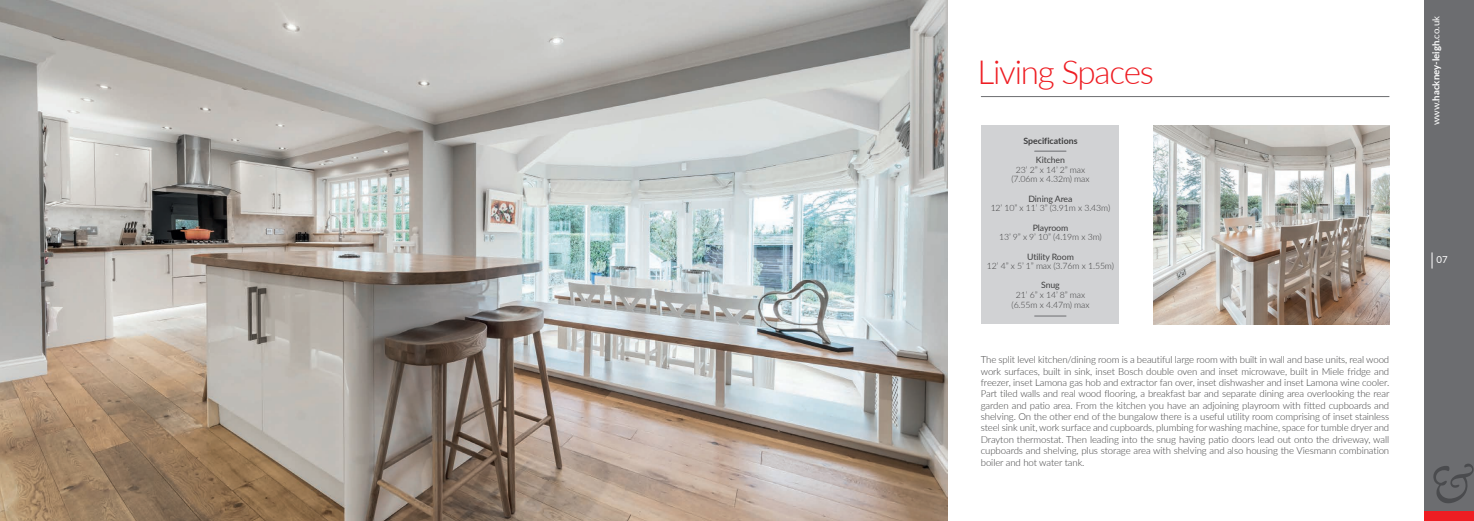
<style>
.page{position:relative;width:1474px;height:521px;background:#fff}
.page>*{position:absolute;margin:0;border:0;box-sizing:border-box;transform-origin:0 0}
.t1{font:300 33.25px "Lato";letter-spacing:-.035em;color:#ee1d23}
.t2{font:300 9.62px/11.4px "Lato";letter-spacing:-.01em;color:#3e3e3f;text-align:justify}
.t3{font:700 9.62px "Lato";color:#fff}
.t4{font:9.62px "Lato";color:#fff}
.t5{font:300 8.75px/9.6px "Lato";letter-spacing:-.01em;color:#3e3e3f;text-align:center}
.t6{font:8.75px "Lato";letter-spacing:-.01em;color:#3e3e3f}
.t7{font:700 8.75px "Lato";color:#3e3e3f}
.s1{font-weight:400}
</style>
<div class="page">
<div style="left:1424px;top:0;width:49px;height:521px;background:#6c6d70"></div>
<div style="left:1424px;top:511px;width:49px;height:10px;background:#ee1d23"></div>
<svg style="left:1433px;top:464px;width:40px;height:39px"></svg>
<svg style="left:1431px;top:253px;width:1px;height:15px"></svg>
<img style="left:0;top:0;width:947px;height:521px">
<hr style="left:981px;top:96px;width:407px;height:1px;background:#6c6d70">
<div style="left:981px;top:125px;width:138px;height:199px;background:#d1d2d4"></div>
<hr style="left:1034px;top:151px;width:32px;height:1px;background:#6c6d70">
<hr style="left:1034px;top:316px;width:32px;height:1px;background:#6c6d70">
<img style="left:1153px;top:125px;width:236px;height:199px">
<h1 class="t1" style="left:977px;top:49px;width:178px">Living Spaces</h1>
<p class="t7" style="left:1023px;top:134px;width:56px">Specifications</p>
<p class="t6" style="left:1036px;top:154px;width:31px">Kitchen</p>
<p class="t5" style="left:1011px;top:165px;width:79px">23’ 2” x 14’ 2” max (7.06m x 4.32m) max</p>
<p class="t6" style="left:1028px;top:192px;width:46px">Dining Area</p>
<p class="t5" style="left:990px;top:203px;width:121px">12’ 10” x 11’ 3” (3.91m x 3.43m)</p>
<p class="t6" style="left:1032px;top:221px;width:37px">Playroom</p>
<p class="t5" style="left:999px;top:232px;width:104px">13’ 9” x 9’ 10” (4.19m x 3m)</p>
<p class="t6" style="left:1027px;top:250px;width:48px">Utility Room</p>
<p class="t5" style="left:986px;top:261px;width:129px">12’ 4” x 5’ 1” max (3.76m x 1.55m)</p>
<p class="t6" style="left:1041px;top:279px;width:20px">Snug</p>
<p class="t5" style="left:1011px;top:290px;width:79px">21’ 6” x 14’ 8” max (6.55m x 4.47m) max</p>
<p class="t2" style="left:980px;top:354px;width:410px">The split level kitchen/dining room is a beautiful large room with built in wall and base units, real wood work surfaces, built in sink, inset Bosch double oven and inset microwave, built in Miele fridge and freezer, inset Lamona gas hob and extractor fan over, inset dishwasher and inset Lamona wine cooler.<br>Part tiled walls and real wood flooring, a breakfast bar and separate dining area overlooking the rear garden and patio area. From the kitchen you have an adjoining playroom with fitted cupboards and shelving. On the other end of the bungalow there is a useful utility room comprising of inset stainless steel sink unit, work surface and cupboards, plumbing for washing machine, space for tumble dryer and Drayton thermostat. Then leading into the snug having patio doors lead out onto the driveway, wall cupboards and shelving, plus storage area with shelving and also housing the Viesmann combination boiler and hot water tank.</p>
<p class="t3" style="left:1428px;top:125px;width:111px;rotate:-90deg"><span class="s1">www.</span>hackney-leigh<span class="s1">.co.uk</span></p>
<p class="t4" style="left:1436px;top:253px;width:13px">07</p>
</div>
